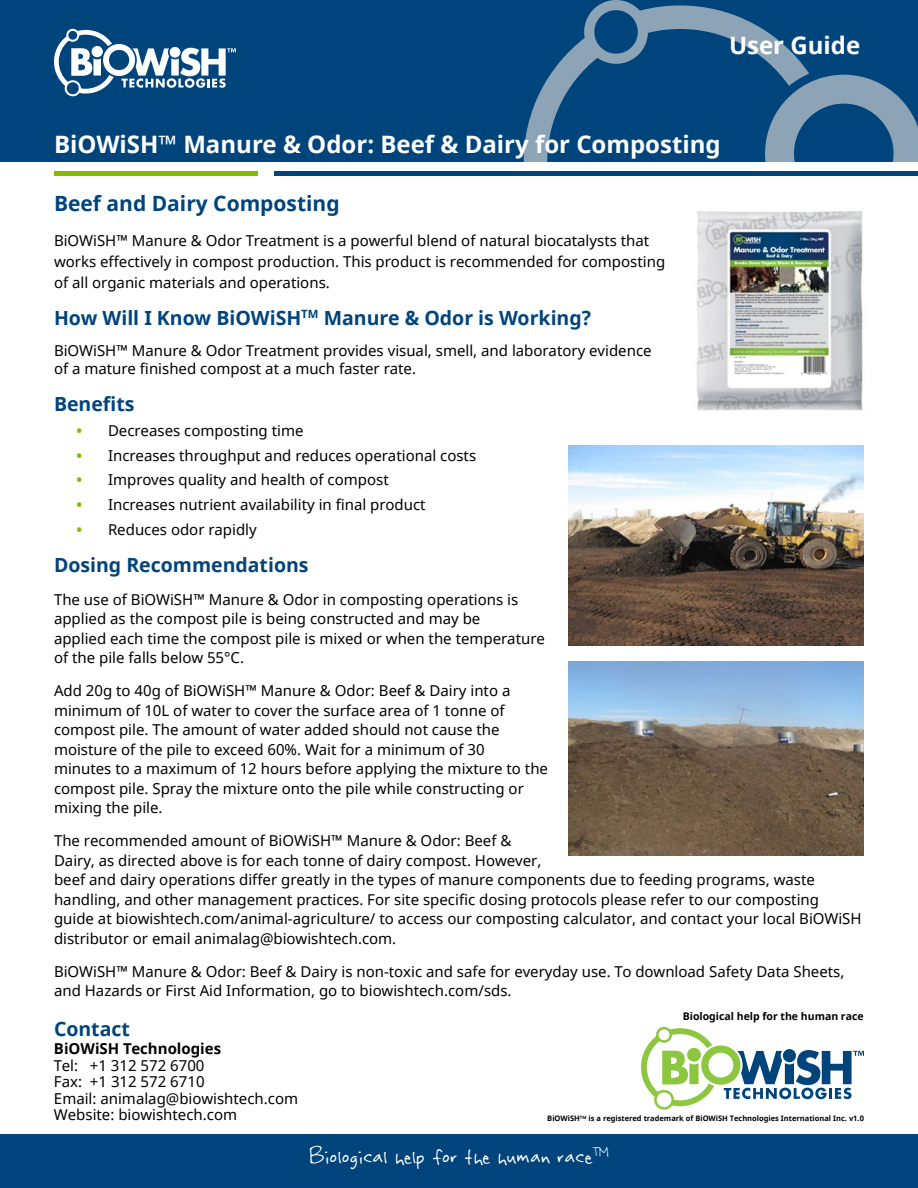
<style>
.page{position:relative;width:918px;height:1188px;background:#fff}
.page>*{position:absolute;margin:0;border:0;box-sizing:border-box;transform-origin:0 0}
.t1{font:25.5px "Rabiohead";color:#fff}
.t2{font:700 24px "Noto Sans";color:#fff}
.t3{font:700 21px "Noto Sans";color:#00447c}
.t4{font:700 19.5px "Noto Sans";color:#00447c}
.t5{font:15px/19.5px "Noto Sans";color:#000}
.t6{font:700 15px "Noto Sans";color:#000}
.t7{font:700 10.5px "Noto Sans";color:#000}
.t8{font:700 7.5px "Noto Sans";color:#000}
.s1{font-weight:700;color:#82bc00}
</style>
<div class="page">
<div style="left:0;top:0;width:918px;height:162px;background:#00447c"></div>
<svg style="left:524px;top:0;width:279px;height:162px"></svg>
<svg style="left:755px;top:65px;width:163px;height:97px"></svg>
<svg style="left:54px;top:29px;width:182px;height:67px"></svg>
<div style="left:54px;top:171px;width:203px;height:5px;background:#82bc00"></div>
<div style="left:274px;top:171px;width:644px;height:5px;background:#00447c"></div>
<div style="left:0;top:1134px;width:918px;height:54px;background:#00447c"></div>
<img style="left:569px;top:662px;width:295px;height:193px">
<img style="left:569px;top:446px;width:295px;height:200px">
<img style="left:696px;top:211px;width:167px;height:200px">
<svg style="left:641px;top:1027px;width:223px;height:83px"></svg>
<h2 class="t2" style="left:729px;top:29px;width:133px">User Guide</h2>
<h2 class="t2" style="left:54px;top:128px;width:668px">BiOWiSH™ Manure &amp; Odor: Beef &amp; Dairy for Composting</h2>
<h3 class="t3" style="left:54px;top:189px;width:287px">Beef and Dairy Composting</h3>
<p class="t5" style="left:54px;top:230px;width:613px;line-height:21px">BiOWiSH™ Manure &amp; Odor Treatment is a powerful blend of natural biocatalysts that works effectively in compost production. This product is recommended for composting of all organic materials and operations.</p>
<h3 class="t4" style="left:54px;top:304px;width:539px">How Will I Know BiOWiSH<sup>TM</sup> Manure &amp; Odor is Working?</h3>
<p class="t5" style="left:54px;top:342px;width:599px;line-height:18px">BiOWiSH™ Manure &amp; Odor Treatment provides visual, smell, and laboratory evidence of a mature finished compost at a much faster rate.</p>
<h3 class="t4" style="left:54px;top:390px;width:82px">Benefits</h3>
<p class="t5" style="left:76px;top:420px;width:228px"><span class="s1">•</span> Decreases composting time</p>
<p class="t5" style="left:76px;top:445px;width:401px"><span class="s1">•</span> Increases throughput and reduces operational costs</p>
<p class="t5" style="left:76px;top:470px;width:314px"><span class="s1">•</span> Improves quality and health of compost</p>
<p class="t5" style="left:76px;top:495px;width:351px"><span class="s1">•</span> Increases nutrient availability in final product</p>
<p class="t5" style="left:76px;top:519px;width:182px"><span class="s1">•</span> Reduces odor rapidly</p>
<h3 class="t4" style="left:54px;top:551px;width:256px">Dosing Recommendations</h3>
<p class="t5" style="left:54px;top:589px;width:492px">The use of BiOWiSH™ Manure &amp; Odor in composting operations is applied as the compost pile is being constructed and may be<br>applied each time the compost pile is mixed or when the temperature of the pile falls below 55°C.</p>
<p class="t5" style="left:54px;top:681px;width:496px">Add 20g to 40g of BiOWiSH™ Manure &amp; Odor: Beef &amp; Dairy into a minimum of 10L of water to cover the surface area of 1 tonne of compost pile. The amount of water added should not cause the moisture of the pile to exceed 60%. Wait for a minimum of 30<br>minutes to a maximum of 12 hours before applying the mixture to the compost pile. Spray the mixture onto the pile while constructing or mixing the pile.</p>
<p class="t5" style="left:54px;top:831px;width:809px">The recommended amount of BiOWiSH™ Manure &amp; Odor: Beef &amp;<br>Dairy, as directed above is for each tonne of dairy compost. However,<br>beef and dairy operations differ greatly in the types of manure components due to feeding programs, waste handling, and other management practices. For site specific dosing protocols please refer to our composting guide at biowishtech.com/animal-agriculture/ to access our composting calculator, and contact your local BiOWiSH distributor or email animalag@biowishtech.com.</p>
<p class="t5" style="left:54px;top:961px;width:792px">BiOWiSH™ Manure &amp; Odor: Beef &amp; Dairy is non-toxic and safe for everyday use. To download Safety Data Sheets, and Hazards or First Aid Information, go to biowishtech.com/sds.</p>
<h3 class="t4" style="left:54px;top:1015px;width:78px">Contact</h3>
<p class="t6" style="left:54px;top:1038px;width:169px">BiOWiSH Technologies</p>
<p class="t5" style="left:54px;top:1057px;width:246px;line-height:16.5px">Tel: +1 312 572 6700<br>Fax: +1 312 572 6710<br>Email: animalag@biowishtech.com<br>Website: biowishtech.com</p>
<p class="t7" style="left:683px;top:1009px;width:182px">Biological help for the human race</p>
<p class="t8" style="left:547px;top:1113px;width:318px">BiOWiSH<sup>TM</sup> is a registered trademark of BiOWiSH Technologies International Inc. v1.0</p>
<h1 class="t1" style="left:309px;top:1140px;width:301px">Biological help for the human race<sup>TM</sup></h1>
</div>
